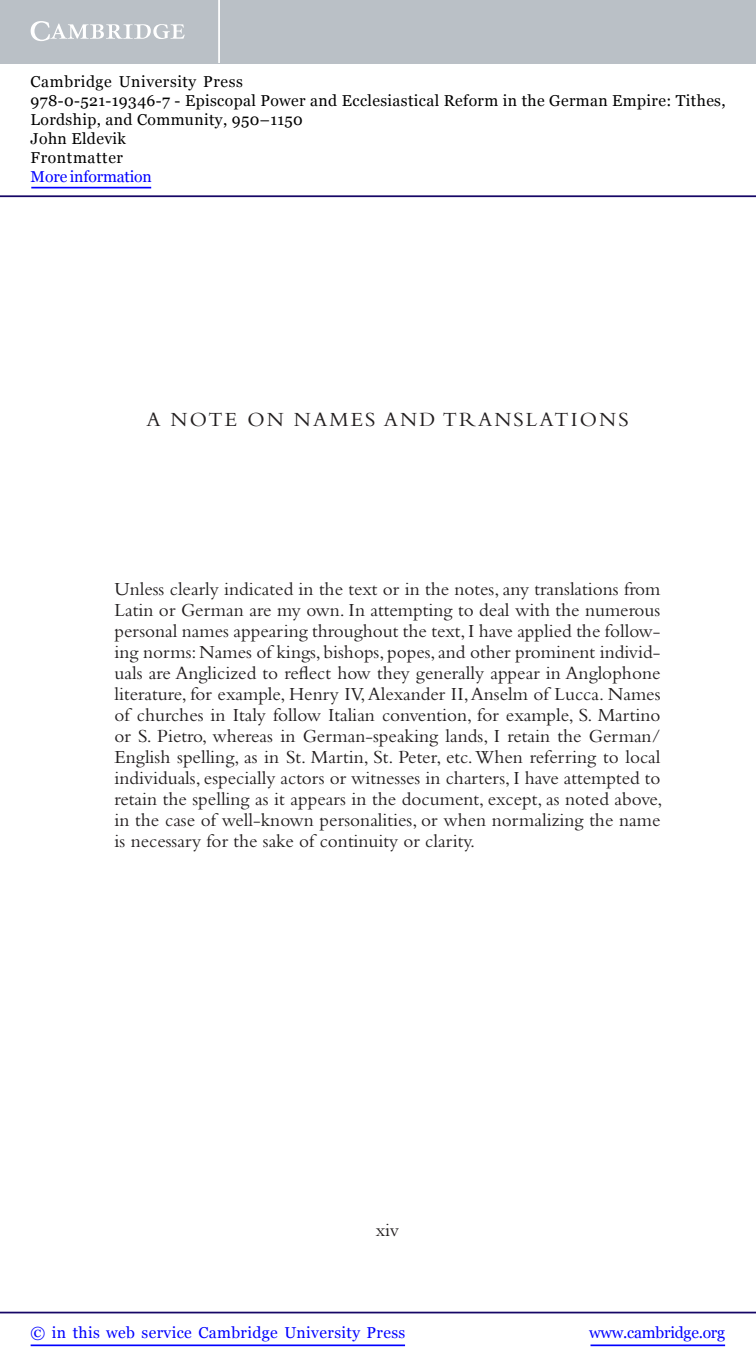
<style>
.page{position:relative;width:756px;height:1371px;background:#fff}
.page>*{position:absolute;margin:0;border:0;box-sizing:border-box;transform-origin:0 0}
.t1{font:21px "Bembo Std";letter-spacing:.265em;color:#231f20}
.t2{font:19.25px/21px "Bembo Std";color:#231f20}
.t3{font:15.75px/18.9px "Georgia";letter-spacing:.025em;color:#000}
.t4{font:15.75px "Georgia";letter-spacing:.025em;color:#00f}
.t5{font:15.75px "Georgia";letter-spacing:-.015em;color:#00f}
.t6{font:15.75px "Georgia";letter-spacing:-.01em;color:#00f}
</style>
<div class="page">
<hr style="left:591px;top:1344px;width:134px;height:1px;background:#00f">
<hr style="left:0;top:1311px;width:756px;height:2px;background:#150666">
<hr style="left:31px;top:1344px;width:374px;height:1px;background:#00f">
<div style="left:0;top:0;width:756px;height:63px;background:#bac0c6"></div>
<svg style="left:31px;top:21px;width:154px;height:20px"></svg>
<hr style="left:218px;top:0;width:2px;height:63px;background:#fff">
<hr style="left:0;top:195px;width:756px;height:2px;background:#150666">
<hr style="left:31px;top:187px;width:120px;height:1px;background:#00f">
<p class="t3" style="left:31px;top:72px;width:697px">Cambridge University Press<br>978-0-521-19346-7 - Episcopal Power and Ecclesiastical Reform in the German Empire: Tithes, Lordship, and Community, 950–1150<br>John Eldevik<br>Frontmatter</p>
<p class="t6" style="left:31px;top:167px;width:123px">More information</p>
<p class="t1" style="left:146px;top:407px;width:484px">A Note on Names and Translations</p>
<p class="t2" style="left:114px;top:578px;width:549px">Unless clearly indicated in the text or in the notes, any translations from Latin or German are my own. In attempting to deal with the numerous personal names appearing throughout the text, I have applied the follow&shy;ing norms: Names of kings, bishops, popes, and other prominent individ&shy;uals are Anglicized to reflect how they generally appear in Anglophone literature, for example, Henry IV, Alexander II , Anselm of Lucca. Names of churches in Italy follow Italian convention, for example, S. Martino or S. Pietro, whereas in German-speaking lands, I retain the German/ English spelling, as in St. Martin, St. Peter, etc. When referring to local individuals, especially actors or witnesses in charters, I have attempted to retain the spelling as it appears in the document, except, as noted above, in the case of well-known personalities, or when normalizing the name is necessary for the sake of continuity or clarity.</p>
<p class="t2" style="left:376px;top:1218px;width:25px">xiv</p>
<p class="t4" style="left:31px;top:1323px;width:376px">© in this web service Cambridge University Press</p>
<p class="t5" style="left:589px;top:1323px;width:137px">www.cambridge.org</p>
</div>
